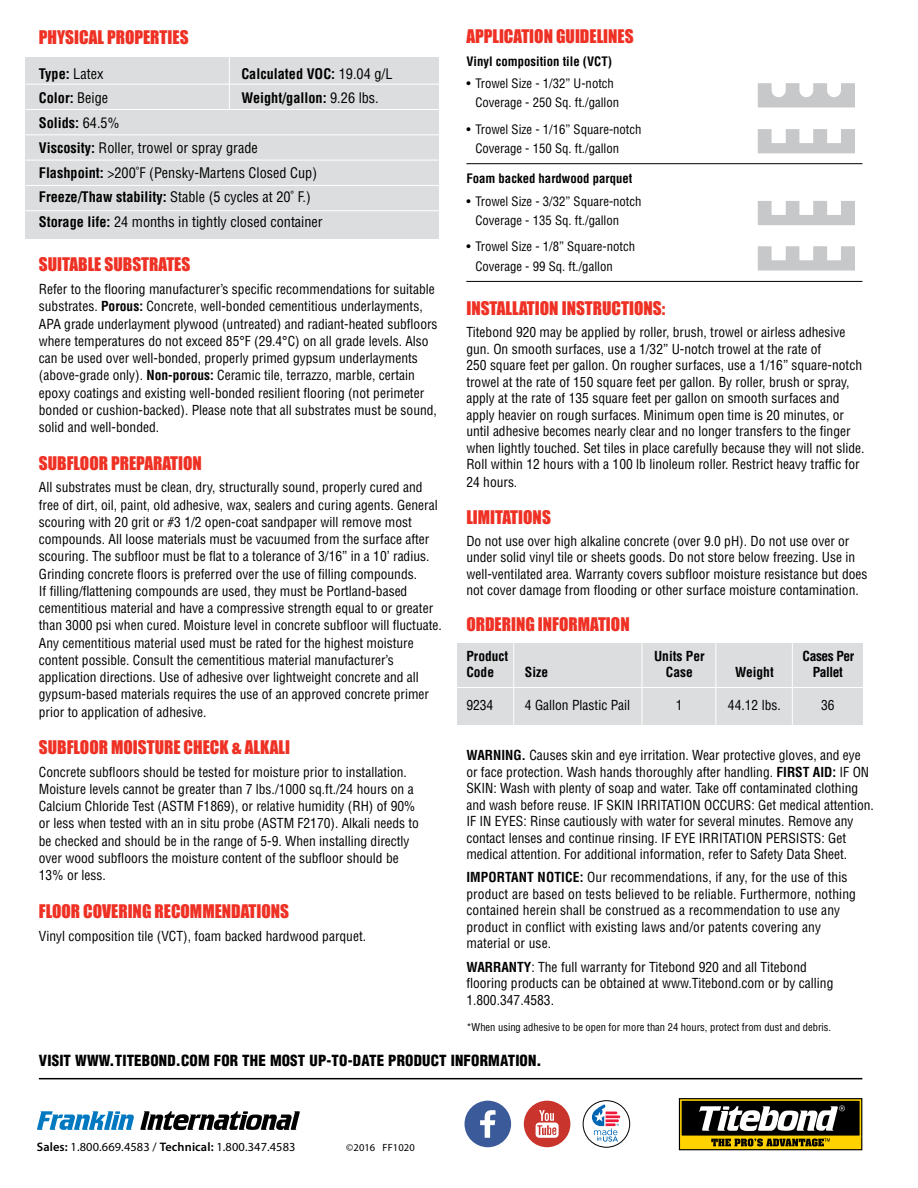
<style>
.page{position:relative;width:918px;height:1188px;background:#fff}
.page>*{position:absolute;margin:0;border:0;box-sizing:border-box;transform-origin:0 0}
.t1{font:17.25px "Impact";color:#ee3124}
.t2{font:900 condensed 15px "Helvetica";letter-spacing:.01em;color:#000}
.t3{font:condensed 14.25px/24.8px "Helvetica";color:#000}
.t4{font:700 condensed 14.25px "Helvetica";color:#000}
.t5{font:condensed 13.5px/17.2px "Helvetica";color:#000}
.t6{font:700 condensed 13.5px "Helvetica";color:#000}
.t7{font:700 condensed 13.5px "Helvetica";letter-spacing:-.03em;color:#000}
.t8{font:condensed 12.75px/19.5px "Helvetica";color:#000}
.t9{font:700 condensed 12.75px "Helvetica";color:#000}
.t10{font:12.3px "Myriad Pro";letter-spacing:.01em;color:#000}
.t11{font:condensed 10.5px "Helvetica";color:#000}
.t12{font:10.5px "Myriad Pro";letter-spacing:.01em;color:#000}
.s1{font-weight:400}
.s2{font-weight:700}
.s3{font-weight:600}
</style>
<div class="page">
<div style="left:457px;top:643px;width:405px;height:81px;background:#dcddde"></div>
<hr style="left:449px;top:687px;width:417px;height:1px;background:#fff">
<hr style="left:642px;top:642px;width:1px;height:83px;background:#fff">
<hr style="left:715px;top:643px;width:1px;height:84px;background:#fff">
<hr style="left:792px;top:642px;width:1px;height:86px;background:#fff">
<hr style="left:513px;top:642px;width:1px;height:83px;background:#fff">
<div style="left:25px;top:57px;width:414px;height:182px;background:#dcddde"></div>
<hr style="left:25px;top:84px;width:415px;height:1px;background:#fff">
<hr style="left:25px;top:109px;width:415px;height:1px;background:#fff">
<hr style="left:25px;top:134px;width:415px;height:1px;background:#fff">
<hr style="left:25px;top:160px;width:415px;height:1px;background:#fff">
<hr style="left:25px;top:185px;width:415px;height:1px;background:#fff">
<hr style="left:25px;top:210px;width:415px;height:1px;background:#fff">
<hr style="left:229px;top:52px;width:1px;height:58px;background:#fff">
<hr style="left:39px;top:1078px;width:823px;height:1px;background:#000">
<svg style="left:37px;top:1111px;width:97px;height:19px"></svg>
<svg style="left:140px;top:1111px;width:160px;height:19px"></svg>
<div style="left:679px;top:1098px;width:183px;height:52px;border:4px solid #000"></div>
<div style="left:680px;top:1099px;width:181px;height:38px;background:#000;border:2px solid #ffd200"></div>
<div style="left:680px;top:1136px;width:181px;height:13px;background:#ffd200"></div>
<svg style="left:699px;top:1105px;width:146px;height:26px"></svg>
<svg style="left:711px;top:1138px;width:119px;height:8px"></svg>
<div style="left:465px;top:1101px;width:46px;height:46px;background:#3a5a99;border-radius:50%"></div>
<svg style="left:480px;top:1110px;width:16px;height:28px"></svg>
<div style="left:524px;top:1101px;width:46px;height:46px;background:#c9342d;border-radius:50%"></div>
<svg style="left:536px;top:1110px;width:23px;height:28px"></svg>
<svg style="left:583px;top:1101px;width:47px;height:46px"></svg>
<svg style="left:589px;top:1102px;width:34px;height:44px"></svg>
<div style="left:583px;top:1100px;width:47px;height:48px;border:1px solid #000;border-radius:50%"></div>
<svg style="left:758px;top:129px;width:97px;height:24px"></svg>
<svg style="left:758px;top:201px;width:97px;height:24px"></svg>
<svg style="left:758px;top:246px;width:97px;height:25px"></svg>
<hr style="left:466px;top:281px;width:396px;height:1px;background:#000">
<hr style="left:466px;top:163px;width:396px;height:1px;background:#000">
<svg style="left:758px;top:83px;width:97px;height:24px"></svg>
<p class="t1" style="left:39px;top:24px;width:151px">PHYSICAL PROPERTIES</p>
<p class="t4" style="left:39px;top:65px;width:66px">Type: <span class="s1">Latex</span></p>
<p class="t4" style="left:241px;top:65px;width:153px">Calculated VOC: <span class="s1">19.04 g/L</span></p>
<p class="t4" style="left:39px;top:89px;width:71px">Color: <span class="s1">Beige</span></p>
<p class="t4" style="left:241px;top:89px;width:139px">Weight/gallon: <span class="s1">9.26 lbs.</span></p>
<p class="t3" style="left:39px;top:110px;width:285px"><span class="s2">Solids:</span> 64.5%<br><span class="s2">Viscosity:</span> Roller, trowel or spray grade <span class="s2">Flashpoint:</span> &gt;200˚F (Pensky-Martens Closed Cup)<br><span class="s2">Freeze/Thaw stability:</span> Stable (5 cycles at 20˚ F.)<br><span class="s2">Storage life:</span> 24 months in tightly closed container</p>
<p class="t1" style="left:39px;top:251px;width:153px">SUITABLE SUBSTRATES</p>
<p class="t5" style="left:39px;top:280px;width:400px">Refer to the flooring manufacturer’s specific recommendations for suitable substrates. <span class="s2">Porous:</span> Concrete, well-bonded cementitious underlayments, APA grade underlayment plywood (untreated) and radiant-heated subfloors where temperatures do not exceed 85°F (29.4°C) on all grade levels. Also can be used over well-bonded, properly primed gypsum underlayments (above-grade only). <span class="s2">Non-porous:</span> Ceramic tile, terrazzo, marble, certain epoxy coatings and existing well-bonded resilient flooring (not perimeter bonded or cushion-backed). Please note that all substrates must be sound, solid and well-bonded.</p>
<p class="t1" style="left:39px;top:449px;width:165px">SUBFLOOR PREPARATION</p>
<p class="t5" style="left:39px;top:478px;width:405px">All substrates must be clean, dry, structurally sound, properly cured and free of dirt, oil, paint, old adhesive, wax, sealers and curing agents. General scouring with 20 grit or #3 1/2 open-coat sandpaper will remove most compounds. All loose materials must be vacuumed from the surface after scouring. The subfloor must be flat to a tolerance of 3/16” in a 10’ radius.<br>Grinding concrete floors is preferred over the use of filling compounds.<br>If filling/flattening compounds are used, they must be Portland-based cementitious material and have a compressive strength equal to or greater than 3000 psi when cured. Moisture level in concrete subfloor will fluctuate.<br>Any cementitious material used must be rated for the highest moisture content possible. Consult the cementitious material manufacturer’s application directions. Use of adhesive over lightweight concrete and all gypsum-based materials requires the use of an approved concrete primer prior to application of adhesive.</p>
<p class="t1" style="left:39px;top:734px;width:253px">SUBFLOOR MOISTURE CHECK &amp; ALKALI</p>
<p class="t5" style="left:39px;top:763px;width:382px">Concrete subfloors should be tested for moisture prior to installation.<br>Moisture levels cannot be greater than 7 lbs./1000 sq.ft./24 hours on a Calcium Chloride Test (ASTM F1869), or relative humidity (RH) of 90% or less when tested with an in situ probe (ASTM F2170). Alkali needs to be checked and should be in the range of 5-9. When installing directly over wood subfloors the moisture content of the subfloor should be 13% or less.</p>
<p class="t1" style="left:39px;top:898px;width:252px">FLOOR COVERING RECOMMENDATIONS</p>
<p class="t5" style="left:39px;top:927px;width:329px">Vinyl composition tile (VCT), foam backed hardwood parquet.</p>
<p class="t1" style="left:466px;top:23px;width:169px">APPLICATION GUIDELINES</p>
<p class="t9" style="left:466px;top:53px;width:147px">Vinyl composition tile (VCT)</p>
<p class="t8" style="left:475px;top:73px;width:145px;text-indent:-9px">• Trowel Size - 1/32” U-notch<br>Coverage - 250 Sq. ft./gallon</p>
<p class="t8" style="left:475px;top:119px;width:168px;text-indent:-9px">• Trowel Size - 1/16” Square-notch<br>Coverage - 150 Sq. ft./gallon</p>
<p class="t9" style="left:466px;top:171px;width:168px">Foam backed hardwood parquet</p>
<p class="t8" style="left:475px;top:191px;width:168px;text-indent:-9px">• Trowel Size - 3/32” Square-notch<br>Coverage - 135 Sq. ft./gallon</p>
<p class="t8" style="left:475px;top:237px;width:161px;text-indent:-9px">• Trowel Size - 1/8” Square-notch<br>Coverage - 99 Sq. ft./gallon</p>
<p class="t1" style="left:466px;top:295px;width:200px">INSTALLATION INSTRUCTIONS:</p>
<p class="t5" style="left:466px;top:324px;width:400px;line-height:16.6px">Titebond 920 may be applied by roller, brush, trowel or airless adhesive gun. On smooth surfaces, use a 1/32” U-notch trowel at the rate of<br>250 square feet per gallon. On rougher surfaces, use a 1/16” square-notch trowel at the rate of 150 square feet per gallon. By roller, brush or spray, apply at the rate of 135 square feet per gallon on smooth surfaces and apply heavier on rough surfaces. Minimum open time is 20 minutes, or until adhesive becomes nearly clear and no longer transfers to the finger when lightly touched. Set tiles in place carefully because they will not slide.<br>Roll within 12 hours with a 100 lb linoleum roller. Restrict heavy traffic for 24 hours.</p>
<p class="t1" style="left:466px;top:504px;width:86px">LIMITATIONS</p>
<p class="t5" style="left:466px;top:532px;width:403px;line-height:16.5px">Do not use over high alkaline concrete (over 9.0 pH). Do not use over or under solid vinyl tile or sheets goods. Do not store below freezing. Use in well-ventilated area. Warranty covers subfloor moisture resistance but does not cover damage from flooding or other surface moisture contamination.</p>
<p class="t1" style="left:466px;top:611px;width:165px">ORDERING INFORMATION</p>
<p class="t6" style="left:466px;top:648px;width:43px">Product</p>
<p class="t6" style="left:654px;top:648px;width:52px">Units Per</p>
<p class="t7" style="left:803px;top:648px;width:53px">Cases Per</p>
<p class="t6" style="left:466px;top:664px;width:29px">Code</p>
<p class="t6" style="left:525px;top:664px;width:25px">Size</p>
<p class="t6" style="left:666px;top:664px;width:28px">Case</p>
<p class="t6" style="left:735px;top:664px;width:40px">Weight</p>
<p class="t6" style="left:813px;top:664px;width:32px">Pallet</p>
<p class="t5" style="left:466px;top:696px;width:28px">9234</p>
<p class="t5" style="left:525px;top:696px;width:107px">4 Gallon Plastic Pail</p>
<p class="t5" style="left:676px;top:696px;width:8px">1</p>
<p class="t5" style="left:728px;top:696px;width:54px">44.12 lbs.</p>
<p class="t5" style="left:821px;top:696px;width:15px">36</p>
<p class="t5" style="left:466px;top:747px;width:409px;line-height:16.5px"><span class="s2">WARNING.</span> Causes skin and eye irritation. Wear protective gloves, and eye or face protection. Wash hands thoroughly after handling. <span class="s2">FIRST AID:</span> IF ON SKIN: Wash with plenty of soap and water. Take off contaminated clothing and wash before reuse. IF SKIN IRRITATION OCCURS: Get medical attention.<br>IF IN EYES: Rinse cautiously with water for several minutes. Remove any contact lenses and continue rinsing. IF EYE IRRITATION PERSISTS: Get medical attention. For additional information, refer to Safety Data Sheet.</p>
<p class="t5" style="left:466px;top:869px;width:391px;line-height:16.5px"><span class="s2">IMPORTANT NOTICE:</span> Our recommendations, if any, for the use of this product are based on tests believed to be reliable. Furthermore, nothing contained herein shall be construed as a recommendation to use any product in conflict with existing laws and/or patents covering any material or use.</p>
<p class="t5" style="left:466px;top:958px;width:369px;line-height:16.8px"><span class="s2">WARRANTY</span>: The full warranty for Titebond 920 and all Titebond flooring products can be obtained at www.Titebond.com or by calling<br>1.800.347.4583.</p>
<p class="t11" style="left:466px;top:1020px;width:366px">*When using adhesive to be open for more than 24 hours, protect from dust and debris.</p>
<p class="t2" style="left:39px;top:1051px;width:504px">VISIT WWW.TITEBOND.COM FOR THE MOST UP-TO-DATE PRODUCT INFORMATION.</p>
<p class="t10" style="left:37px;top:1139px;width:260px"><span class="s3">Sales:</span> 1.800.669.4583 / <span class="s3">Technical:</span> 1.800.347.4583</p>
<p class="t12" style="left:346px;top:1141px;width:70px">©2016 FF1020</p>
</div>
